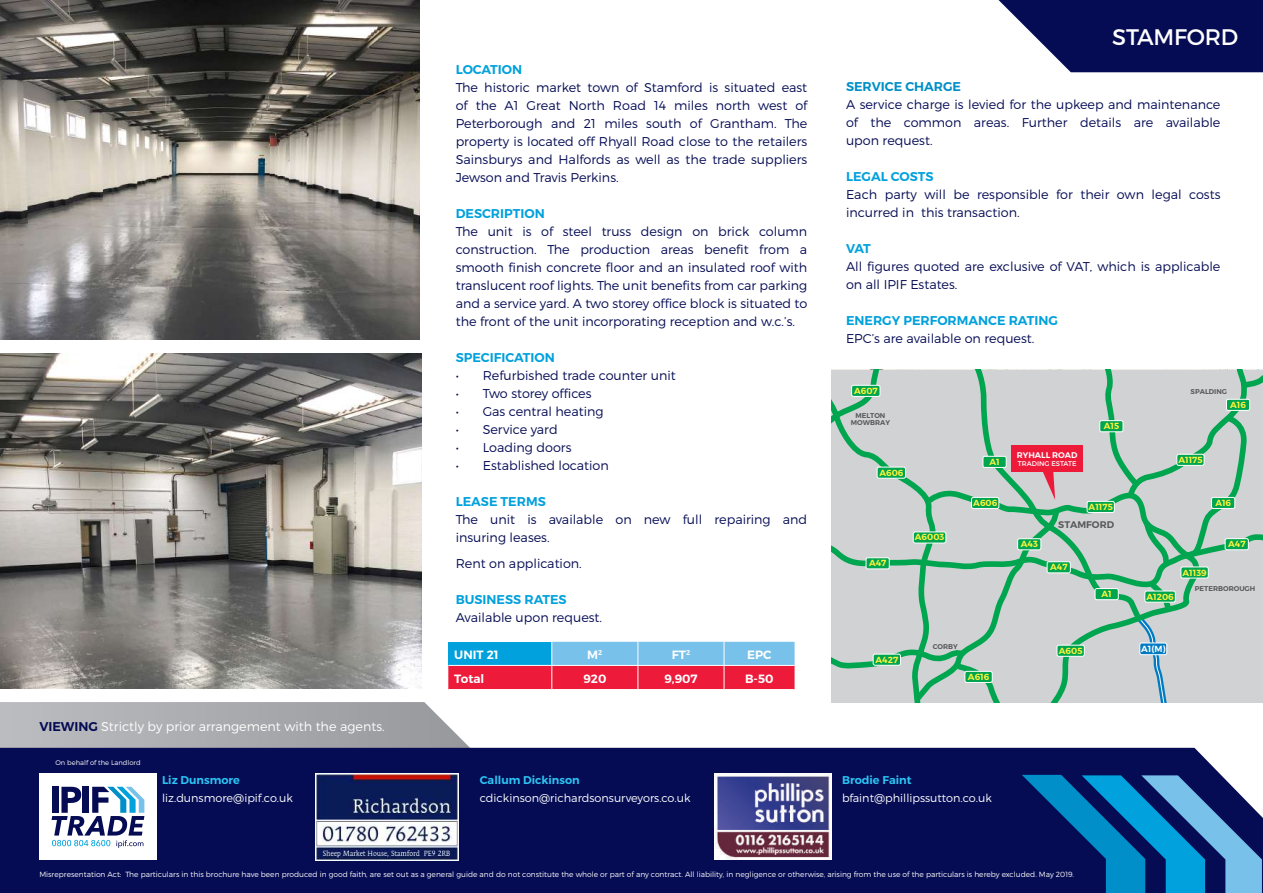
<style>
.page{position:relative;width:1263px;height:893px;background:#fff}
.page>*{position:absolute;margin:0;border:0;box-sizing:border-box;transform-origin:0 0}
.t1{font:22.5px "Montserrat";letter-spacing:-.01em;color:#fff}
.t2{font:300 12.75px/18px "Montserrat";color:#050c54;text-align:justify}
.t3{font:600 12.75px "Montserrat";color:#00a1dc}
.t4{font:300 12.75px "Montserrat";color:#fff}
.t5{font:600 12.75px "Montserrat";color:#008fc8}
.t6{font:600 12px "Montserrat";color:#fff}
.t7{font:300 11.25px "Montserrat";color:#fff}
.t8{font:600 11.25px "Montserrat";color:#2bc4f3}
.t9{font:600 9.6px "Montserrat";color:#57585a}
.t10{font:600 8.85px "Montserrat";color:#fff33c}
.t11{font:600 8.85px "Montserrat";color:#fff}
.t12{font:600 8.25px "Montserrat";color:#fff}
.t13{font:300 7.5px "Montserrat";color:#fff}
.t14{font:600 6.9px/6.9px "Montserrat";color:#57585a;text-align:center}
.t15{font:300 6.75px "Montserrat";color:#fff}
.t16{font:6.75px "Montserrat";color:#fff}
.s1{font-weight:600;color:#050c54}
</style>
<div class="page">
<svg style="left:0;top:702px;width:516px;height:46px;background:#b4b5b9"></svg>
<div style="left:0;top:748px;width:1263px;height:145px;background:#050c54"></div>
<svg style="left:1022px;top:775px;width:240px;height:118px;background:#1c5c99"></svg>
<svg style="left:998px;top:0;width:265px;height:72px;background:#272d6b"></svg>
<img style="left:0;top:353px;width:421px;height:335px">
<svg style="left:832px;top:370px;width:431px;height:332px;background:#b7c9c2"></svg>
<div style="left:39px;top:773px;width:118px;height:87px;background:#fff"></div>
<svg style="left:52px;top:787px;width:92px;height:61px"></svg>
<img style="left:316px;top:773px;width:143px;height:87px">
<img style="left:714px;top:773px;width:118px;height:86px">
<svg style="left:448px;top:642px;width:346px;height:47px;background:#a26d93"></svg>
<img style="left:0;top:0;width:420px;height:340px">
<p class="t4" style="left:39px;top:718px;width:347px"><span class="s1">VIEWING</span> Strictly by prior arrangement with the agents.</p>
<p class="t15" style="left:55px;top:758px;width:87px">On behalf of the Landlord</p>
<p class="t8" style="left:162px;top:773px;width:79px">Liz Dunsmore</p>
<p class="t7" style="left:162px;top:791px;width:132px">liz.dunsmore@ipif.co.uk</p>
<p class="t3" style="left:456px;top:62px;width:68px">LOCATION</p>
<p class="t2" style="left:456px;top:78px;width:353px">The historic market town of Stamford is situated east of the A1 Great North Road 14 miles north west of Peterborough and 21 miles south of Grantham. The property is located off Rhyall Road close to the retailers Sainsburys and Halfords as well as the trade suppliers Jewson and Travis Perkins.</p>
<p class="t3" style="left:456px;top:206px;width:91px">DESCRIPTION</p>
<p class="t2" style="left:456px;top:222px;width:353px">The unit is of steel truss design on brick column construction. The production areas benefit from a smooth finish concrete floor and an insulated roof with translucent roof lights. The unit benefits from car parking and a service yard. A two storey office block is situated to the front of the unit incorporating reception and w.c.’s.</p>
<p class="t3" style="left:456px;top:350px;width:101px">SPECIFICATION</p>
<p class="t2" style="left:456px;top:366px;width:222px">• Refurbished trade counter unit</p>
<p class="t2" style="left:456px;top:384px;width:137px">• Two storey offices</p>
<p class="t2" style="left:456px;top:402px;width:149px">• Gas central heating</p>
<p class="t2" style="left:456px;top:420px;width:103px">• Service yard</p>
<p class="t2" style="left:456px;top:438px;width:117px">• Loading doors</p>
<p class="t2" style="left:456px;top:456px;width:155px">• Established location</p>
<p class="t3" style="left:456px;top:494px;width:92px">LEASE TERMS</p>
<p class="t2" style="left:456px;top:510px;width:353px">The unit is available on new full repairing and insuring leases.</p>
<p class="t2" style="left:456px;top:554px;width:128px">Rent on application.</p>
<p class="t3" style="left:456px;top:591px;width:113px">BUSINESS RATES</p>
<p class="t2" style="left:456px;top:608px;width:148px">Available upon request.</p>
<p class="t6" style="left:454px;top:648px;width:46px">UNIT 21</p>
<p class="t6" style="left:587px;top:648px;width:17px">M<sup>2</sup></p>
<p class="t6" style="left:672px;top:648px;width:20px">FT<sup>2</sup></p>
<p class="t6" style="left:747px;top:648px;width:26px">EPC</p>
<p class="t6" style="left:454px;top:671px;width:32px">Total</p>
<p class="t6" style="left:583px;top:671px;width:25px">920</p>
<p class="t6" style="left:664px;top:671px;width:35px">9,907</p>
<p class="t6" style="left:745px;top:671px;width:30px">B-50</p>
<h1 class="t1" style="left:1112px;top:24px;width:128px">STAMFORD</h1>
<p class="t5" style="left:846px;top:79px;width:117px">SERVICE CHARGE</p>
<p class="t2" style="left:846px;top:96px;width:376px">A service charge is levied for the upkeep and maintenance of the common areas. Further details are available upon request.</p>
<p class="t3" style="left:846px;top:169px;width:89px">LEGAL COSTS</p>
<p class="t2" style="left:846px;top:186px;width:376px">Each party will be responsible for their own legal costs incurred in this transaction.</p>
<p class="t3" style="left:846px;top:241px;width:26px">VAT</p>
<p class="t2" style="left:846px;top:258px;width:376px">All figures quoted are exclusive of VAT, which is applicable on all IPIF Estates.</p>
<p class="t3" style="left:846px;top:313px;width:213px">ENERGY PERFORMANCE RATING</p>
<p class="t2" style="left:846px;top:330px;width:190px">EPC’s are available on request.</p>
<p class="t10" style="left:854px;top:385px;width:25px">A607</p>
<p class="t14" style="left:851px;top:412px;width:41px">MELTON<br>MOWBRAY</p>
<p class="t10" style="left:879px;top:467px;width:26px">A606</p>
<p class="t10" style="left:869px;top:558px;width:19px">A47</p>
<p class="t10" style="left:915px;top:532px;width:31px">A6003</p>
<p class="t10" style="left:989px;top:456px;width:12px">A1</p>
<p class="t10" style="left:973px;top:497px;width:26px">A606</p>
<p class="t12" style="left:1017px;top:450px;width:62px">RYHALL ROAD</p>
<p class="t16" style="left:1018px;top:459px;width:60px">TRADING ESTATE</p>
<p class="t10" style="left:1104px;top:421px;width:17px">A15</p>
<p class="t10" style="left:1021px;top:539px;width:19px">A43</p>
<p class="t10" style="left:1089px;top:501px;width:26px">A1175</p>
<p class="t9" style="left:1058px;top:518px;width:57px">STAMFORD</p>
<p class="t10" style="left:1050px;top:562px;width:19px">A47</p>
<p class="t10" style="left:1101px;top:588px;width:12px">A1</p>
<p class="t10" style="left:875px;top:654px;width:24px">A427</p>
<p class="t14" style="left:933px;top:643px;width:27px">CORBY</p>
<p class="t10" style="left:968px;top:671px;width:23px">A616</p>
<p class="t10" style="left:1059px;top:645px;width:25px">A605</p>
<p class="t14" style="left:1190px;top:388px;width:38px">SPALDING</p>
<p class="t10" style="left:1230px;top:399px;width:17px">A16</p>
<p class="t10" style="left:1178px;top:454px;width:26px">A1175</p>
<p class="t10" style="left:1215px;top:497px;width:17px">A16</p>
<p class="t10" style="left:1182px;top:567px;width:26px">A1139</p>
<p class="t10" style="left:1228px;top:539px;width:19px">A47</p>
<p class="t10" style="left:1146px;top:591px;width:29px">A1206</p>
<p class="t11" style="left:1141px;top:643px;width:26px">A1(M)</p>
<p class="t14" style="left:1195px;top:585px;width:62px">PETERBOROUGH</p>
<p class="t8" style="left:480px;top:773px;width:101px">Callum Dickinson</p>
<p class="t7" style="left:480px;top:791px;width:212px">cdickinson@richardsonsurveyors.co.uk</p>
<p class="t8" style="left:842px;top:773px;width:71px">Brodie Faint</p>
<p class="t7" style="left:842px;top:791px;width:151px">bfaint@phillipssutton.co.uk</p>
<p class="t13" style="left:39px;top:870px;width:1036px">Misrepresentation Act: The particulars in this brochure have been produced in good faith, are set out as a general guide and do not constitute the whole or part of any contract. All liability, in negligence or otherwise, arising from the use of the particulars is hereby excluded. May 2019.</p>
</div>
